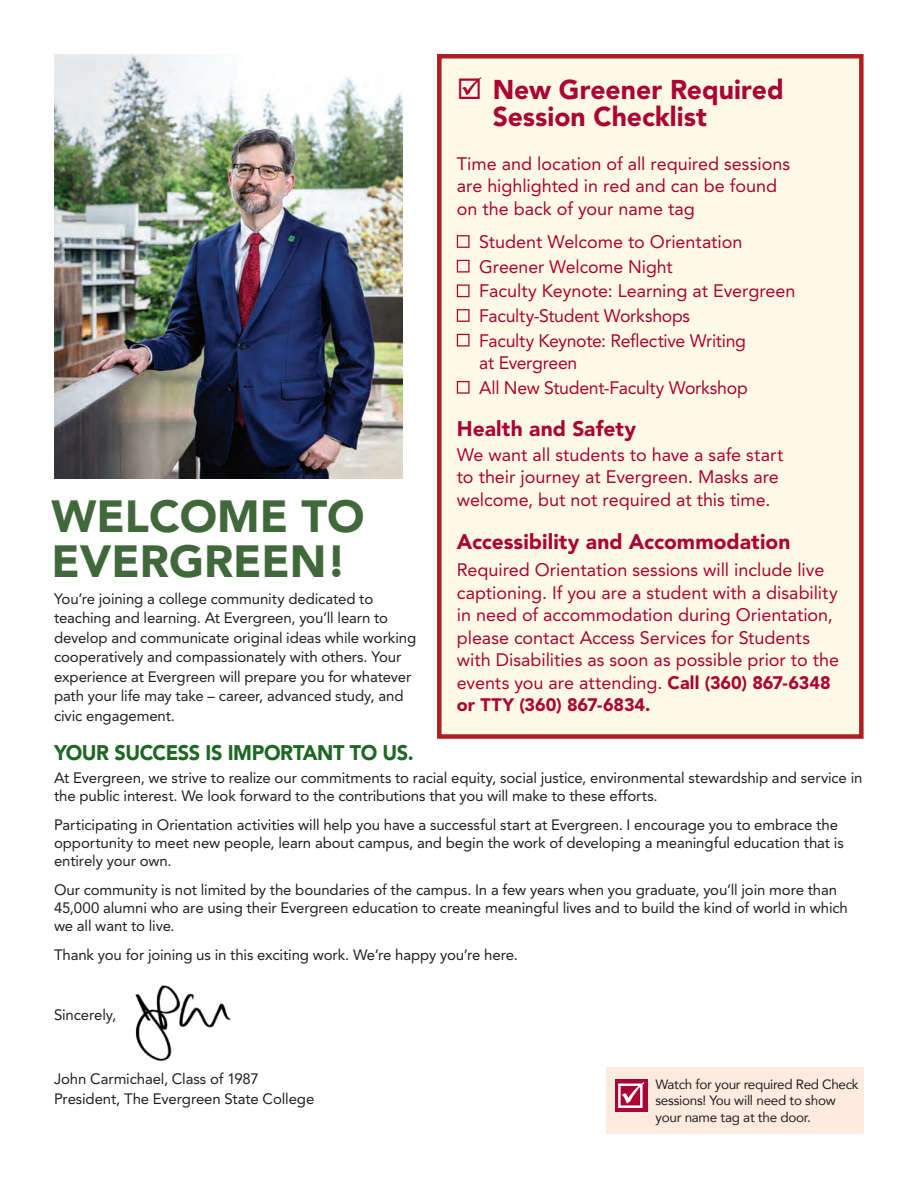
<style>
.page{position:relative;width:918px;height:1188px;background:#fff}
.page>*{position:absolute;margin:0;border:0;box-sizing:border-box;transform-origin:0 0}
.t1{font:900 45px/45px "Avenir";color:#40683b}
.t2{font:900 27px/27px "Avenir LT Std";color:#ab0333}
.t3{font:900 21px "Avenir LT Std";letter-spacing:.005em;color:#ab0333}
.t4{font:900 21px "Avenir LT Std";letter-spacing:-.02em;color:#1e6725;scale:.95 1}
.t5{font:18px/22.5px "Avenir LT Std";letter-spacing:-.005em;color:#ab0333}
.t6{font:15px/19.5px "Avenir LT Std";letter-spacing:-.01em;color:#231f20}
.t7{font:13.5px "Avenir";letter-spacing:-.02em;color:#231f20}
.s1{font-weight:900}
</style>
<div class="page">
<div style="left:437px;top:54px;width:427px;height:685px;background:#fefae6;border:4px solid #ae1e22"></div>
<svg style="left:457px;top:235px;width:13px;height:13px"></svg>
<svg style="left:457px;top:260px;width:13px;height:13px"></svg>
<svg style="left:457px;top:284px;width:13px;height:13px"></svg>
<svg style="left:457px;top:309px;width:13px;height:13px"></svg>
<svg style="left:457px;top:334px;width:13px;height:13px"></svg>
<svg style="left:457px;top:381px;width:13px;height:13px"></svg>
<img style="left:54px;top:55px;width:348px;height:424px">
<img style="left:135px;top:985px;width:96px;height:76px">
<div style="left:607px;top:1067px;width:257px;height:67px;background:#fdebdf"></div>
<div style="left:615px;top:1079px;width:33px;height:32px;background:#ab0333"></div>
<svg style="left:618px;top:1082px;width:26px;height:26px"></svg>
<h2 class="t2" style="left:493px;top:76px;width:292px;text-indent:-36px">☑ New Greener Required<br>Session Checklist</h2>
<p class="t5" style="left:457px;top:152px;width:335px">Time and location of all required sessions are highlighted in red and can be found on the back of your name tag</p>
<p class="t5" style="left:479px;top:229px;width:318px;line-height:24.6px">Student Welcome to Orientation<br>Greener Welcome Night<br>Faculty Keynote: Learning at Evergreen<br>Faculty-Student Workshops<br>Faculty Keynote: Reflective Writing</p>
<p class="t5" style="left:479px;top:351px;width:270px;line-height:24.6px">at Evergreen<br>All New Student-Faculty Workshop</p>
<h3 class="t3" style="left:457px;top:416px;width:181px">Health and Safety</h3>
<p class="t5" style="left:457px;top:444px;width:328px">We want all students to have a safe start to their journey at Evergreen. Masks are welcome, but not required at this time.</p>
<h3 class="t3" style="left:457px;top:529px;width:335px">Accessibility and Accommodation</h3>
<p class="t5" style="left:457px;top:559px;width:384px">Required Orientation sessions will include live captioning. If you are a student with a disability in need of accommodation during Orientation, please contact Access Services for Students with Disabilities as soon as possible prior to the events you are attending. <span class="s1">Call (360) 867-6348 or TTY (360) 867-6834.</span></p>
<h1 class="t1" style="left:52px;top:493px;width:315px">WELCOME TO<br>EVERGREEN!</h1>
<p class="t6" style="left:54px;top:589px;width:364px">You’re joining a college community dedicated to teaching and learning. At Evergreen, you’ll learn to develop and communicate original ideas while working cooperatively and compassionately with others. Your experience at Evergreen will prepare you for whatever path your life may take – career, advanced study, and civic engagement.</p>
<h3 class="t4" style="left:54px;top:740px;width:380px">YOUR SUCCESS IS IMPORTANT TO US.</h3>
<p class="t6" style="left:54px;top:769px;width:810px;line-height:18px">At Evergreen, we strive to realize our commitments to racial equity, social justice, environmental stewardship and service in the public interest. We look forward to the contributions that you will make to these efforts.</p>
<p class="t6" style="left:54px;top:816px;width:791px;line-height:18px">Participating in Orientation activities will help you have a successful start at Evergreen. I encourage you to embrace the opportunity to meet new people, learn about campus, and begin the work of developing a meaningful education that is entirely your own.</p>
<p class="t6" style="left:54px;top:881px;width:795px;line-height:18px">Our community is not limited by the boundaries of the campus. In a few years when you graduate, you’ll join more than<br>45,000 alumni who are using their Evergreen education to create meaningful lives and to build the kind of world in which we all want to live.</p>
<p class="t6" style="left:54px;top:945px;width:465px">Thank you for joining us in this exciting work. We’re happy you’re here.</p>
<p class="t6" style="left:54px;top:1005px;width:64px">Sincerely,</p>
<p class="t6" style="left:54px;top:1069px;width:262px">John Carmichael, Class of 1987<br>President, The Evergreen State College</p>
<p class="t7" style="left:656px;top:1074px;width:205px">Watch for your required Red Check</p>
<p class="t7" style="left:656px;top:1090px;width:182px">sessions! You will need to show</p>
<p class="t7" style="left:656px;top:1106px;width:157px">your name tag at the door.</p>
</div>
